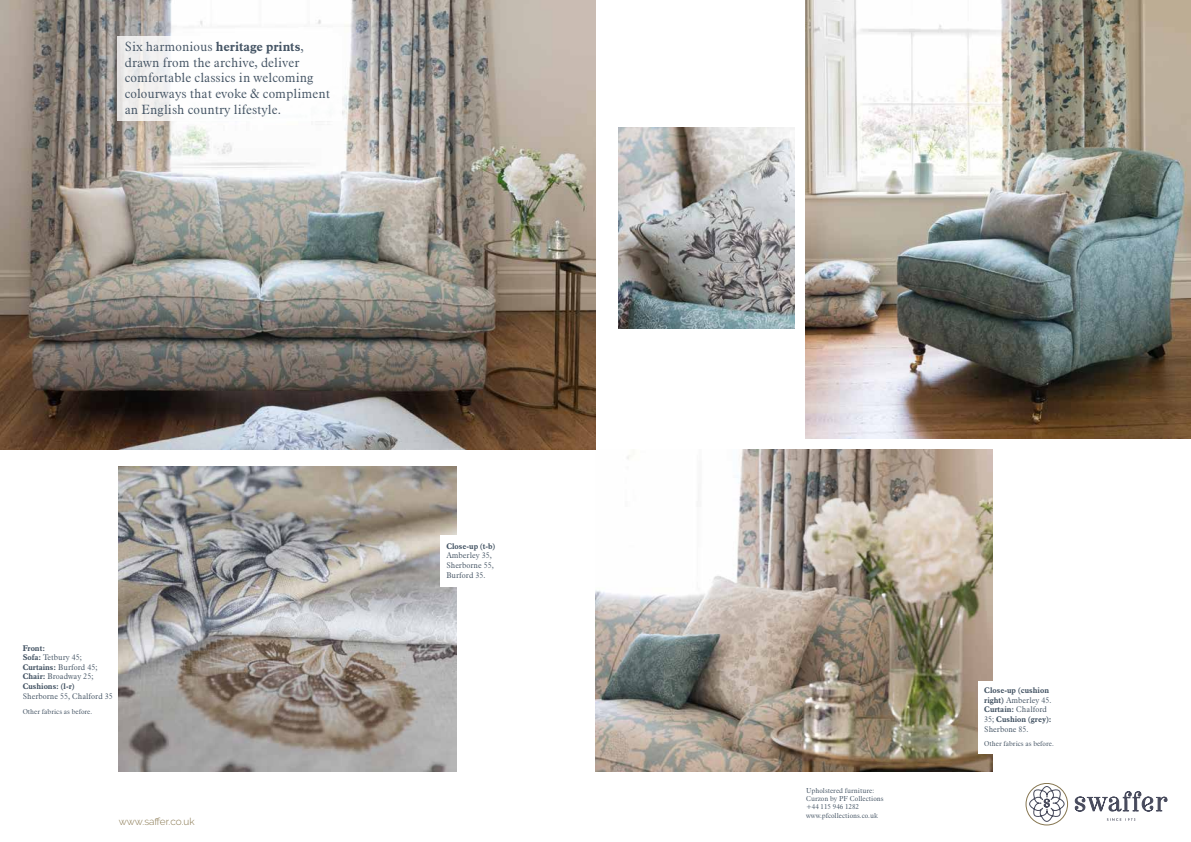
<style>
.page{position:relative;width:1191px;height:842px;background:#fff}
.page>*{position:absolute;margin:0;border:0;box-sizing:border-box;transform-origin:0 0}
.t1{font:300 13px/15.6px "Aldine 721 BT";color:#435363}
.t2{font:300 10px "Raleway";color:#86754d}
.t3{font:700 8px/9.6px "Aldine 721 BT";color:#435363}
.t4{font:300 8px/9.6px "Aldine 721 BT";color:#435363}
.t5{font:300 7px/8.4px "Aldine 721 BT";color:#435363}
.s1{font-weight:700}
.s2{font-weight:300}
</style>
<div class="page">
<img style="left:595px;top:449px;width:397px;height:322px">
<img style="left:119px;top:466px;width:337px;height:305px">
<img style="left:618px;top:128px;width:177px;height:201px">
<img style="left:0;top:0;width:595px;height:449px">
<img style="left:805px;top:0;width:386px;height:439px">
<div style="left:441px;top:536px;width:50px;height:51px;background:#fff"></div>
<svg style="left:1107px;top:818px;width:28px;height:3px"></svg>
<svg style="left:1075px;top:791px;width:92px;height:20px"></svg>
<svg style="left:1029px;top:786px;width:35px;height:36px"></svg>
<div style="left:1025px;top:783px;width:42px;height:42px;border:1px solid #867650;border-radius:50%"></div>
<div style="left:978px;top:681px;width:27px;height:72px;background:#fff"></div>
<div style="left:118px;top:36px;width:224px;height:84px;background:linear-gradient(to right,#f2f1f1,#fff)"></div>
<h1 class="t1" style="left:125px;top:39px;width:207px">Six harmonious <span class="s1">heritage prints</span>, drawn from the archive, deliver comfortable classics in welcoming colourways that evoke &amp; compliment an English country lifestyle.</h1>
<p class="t3" style="left:23px;top:643px;width:76px">Front:<br>Sofa: <span class="s2">Tetbury 45;<br></span>Curtains: <span class="s2">Burford 45;<br></span>Chair: <span class="s2">Broadway 25;<br></span>Cushions: (l-r)</p>
<p class="t4" style="left:23px;top:691px;width:92px">Sherborne 55, Chalford 35</p>
<p class="t5" style="left:23px;top:707px;width:71px">Other fabrics as before.</p>
<p class="t2" style="left:119px;top:816px;width:77px">www.saffer.co.uk</p>
<p class="t3" style="left:446px;top:541px;width:50px">Close-up (t-b)</p>
<p class="t4" style="left:446px;top:551px;width:49px">Amberley 35,<br>Sherborne 55,<br>Burford 35.</p>
<p class="t5" style="left:806px;top:786px;width:79px">Upholstered furniture:<br>Curzon by PF Collections +44 115 946 1282 www.pfcollections.co.uk</p>
<p class="t3" style="left:984px;top:685px;width:69px">Close-up (cushion right) <span class="s2">Amberley 45.<br></span>Curtain: <span class="s2">Chalford<br>35;</span> Cushion (grey):<br><span class="s2">Sherbone 85.</span></p>
<p class="t5" style="left:984px;top:739px;width:71px">Other fabrics as before.</p>
</div>
